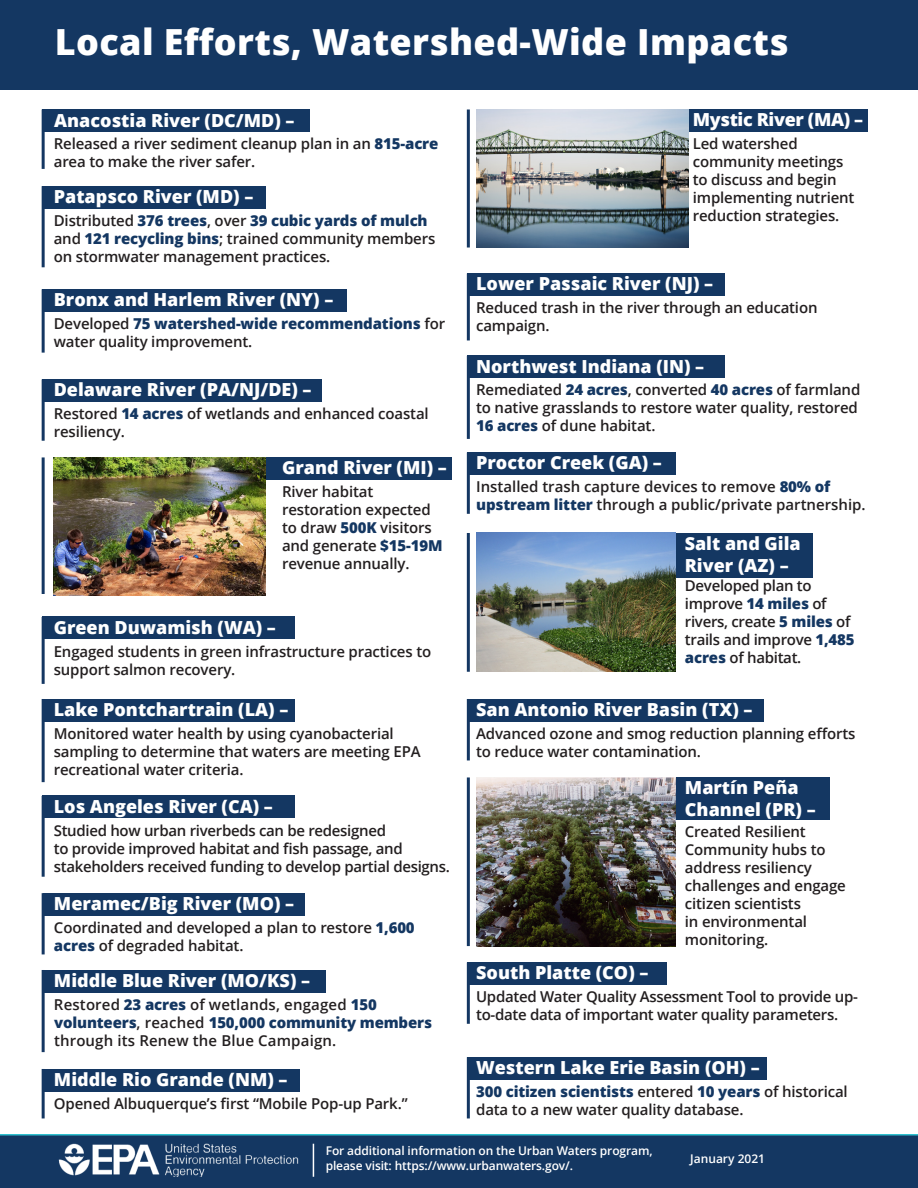
<style>
.page{position:relative;width:918px;height:1188px;background:#fff}
.page>*{position:absolute;margin:0;border:0;box-sizing:border-box;transform-origin:0 0}
.t1{font:800 36px "Open Sans";letter-spacing:.01em;color:#fff}
.t2{font:800 18px/21.6px "Open Sans";color:#fff}
.t3{font:800 18px "Open Sans";letter-spacing:-.02em;color:#fff}
.t4{font:600 15px/18px "Open Sans";letter-spacing:-.01em;color:#231f20}
.t5{font:600 15px/18px "Open Sans";letter-spacing:.01em;color:#231f20}
.t6{font:600 12px/14.4px "Open Sans";letter-spacing:-.01em;color:#fff}
.s1{font-weight:800;color:#143762}
</style>
<div class="page">
<div style="left:0;top:1135px;width:918px;height:53px;background:#143762"></div>
<hr style="left:0;top:1134px;width:918px;height:2px;background:#30c0ce">
<img style="left:58px;top:1144px;width:241px;height:33px">
<hr style="left:313px;top:1144px;width:1px;height:33px;background:#fff">
<div style="left:42px;top:186px;width:224px;height:22px;background:#143762"></div>
<div style="left:42px;top:289px;width:305px;height:22px;background:#143762"></div>
<div style="left:42px;top:379px;width:280px;height:23px;background:#143762"></div>
<div style="left:42px;top:617px;width:253px;height:22px;background:#143762"></div>
<div style="left:42px;top:699px;width:253px;height:22px;background:#143762"></div>
<div style="left:42px;top:796px;width:253px;height:22px;background:#143762"></div>
<div style="left:43px;top:893px;width:262px;height:22px;background:#143762"></div>
<div style="left:42px;top:970px;width:284px;height:22px;background:#143762"></div>
<div style="left:42px;top:1069px;width:258px;height:22px;background:#143762"></div>
<div style="left:266px;top:457px;width:186px;height:23px;background:#143762"></div>
<div style="left:670px;top:533px;width:143px;height:45px;background:#143762"></div>
<div style="left:666px;top:777px;width:163px;height:43px;background:#143762"></div>
<div style="left:42px;top:110px;width:268px;height:22px;background:#143762"></div>
<div style="left:675px;top:110px;width:193px;height:22px;background:#143762"></div>
<div style="left:467px;top:274px;width:258px;height:22px;background:#143762"></div>
<div style="left:467px;top:356px;width:258px;height:22px;background:#143762"></div>
<div style="left:467px;top:453px;width:208px;height:22px;background:#143762"></div>
<div style="left:467px;top:699px;width:297px;height:22px;background:#143762"></div>
<div style="left:467px;top:962px;width:199px;height:23px;background:#143762"></div>
<div style="left:467px;top:1057px;width:300px;height:22px;background:#143762"></div>
<div style="left:0;top:0;width:918px;height:89px;background:#143762"></div>
<img style="left:54px;top:457px;width:212px;height:138px">
<img style="left:476px;top:110px;width:212px;height:138px">
<img style="left:476px;top:777px;width:199px;height:169px">
<img style="left:476px;top:533px;width:199px;height:138px">
<hr style="left:467px;top:110px;width:3px;height:138px;background:#143762">
<hr style="left:467px;top:274px;width:3px;height:66px;background:#143762">
<hr style="left:467px;top:356px;width:3px;height:83px;background:#143762">
<hr style="left:467px;top:453px;width:3px;height:61px;background:#143762">
<hr style="left:467px;top:533px;width:3px;height:139px;background:#143762">
<hr style="left:467px;top:777px;width:3px;height:169px;background:#143762">
<hr style="left:467px;top:1057px;width:3px;height:61px;background:#143762">
<hr style="left:467px;top:962px;width:3px;height:62px;background:#143762">
<hr style="left:467px;top:699px;width:3px;height:61px;background:#143762">
<hr style="left:42px;top:110px;width:3px;height:59px;background:#143762">
<hr style="left:42px;top:186px;width:3px;height:81px;background:#143762">
<hr style="left:42px;top:289px;width:3px;height:64px;background:#143762">
<hr style="left:42px;top:379px;width:3px;height:62px;background:#143762">
<hr style="left:42px;top:457px;width:3px;height:137px;background:#143762">
<hr style="left:42px;top:617px;width:3px;height:67px;background:#143762">
<hr style="left:42px;top:699px;width:3px;height:83px;background:#143762">
<hr style="left:42px;top:796px;width:3px;height:81px;background:#143762">
<hr style="left:42px;top:893px;width:3px;height:61px;background:#143762">
<hr style="left:42px;top:970px;width:3px;height:82px;background:#143762">
<hr style="left:42px;top:1069px;width:3px;height:49px;background:#143762">
<p class="t1" style="left:55px;top:15px;width:735px">Local Efforts, Watershed-Wide Impacts</p>
<p class="t2" style="left:54px;top:109px;width:242px">Anacostia River (DC/MD) –</p>
<p class="t4" style="left:54px;top:134px;width:386px">Released a river sediment cleanup plan in an <span class="s1">815-acre </span>area to make the river safer.</p>
<p class="t2" style="left:54px;top:185px;width:201px">Patapsco River (MD) –</p>
<p class="t4" style="left:54px;top:211px;width:383px">Distributed <span class="s1">376 trees</span>, over <span class="s1">39 cubic yards of mulch </span>and <span class="s1">121 recycling bins</span>; trained community members on stormwater management practices.</p>
<p class="t2" style="left:54px;top:288px;width:281px">Bronx and Harlem River (NY) –</p>
<p class="t4" style="left:54px;top:314px;width:393px">Developed <span class="s1">75 watershed-wide recommendations</span> for water quality improvement.</p>
<p class="t2" style="left:54px;top:378px;width:259px">Delaware River (PA/NJ/DE) –</p>
<p class="t4" style="left:54px;top:404px;width:377px">Restored <span class="s1">14 acres</span> of wetlands and enhanced coastal resiliency.</p>
<p class="t2" style="left:282px;top:456px;width:166px">Grand River (MI) –</p>
<p class="t4" style="left:282px;top:482px;width:162px">River habitat restoration expected to draw <span class="s1">500K</span> visitors and generate <span class="s1">$15-19M </span>revenue annually.</p>
<p class="t2" style="left:54px;top:615px;width:224px">Green Duwamish (WA) –</p>
<p class="t4" style="left:54px;top:642px;width:379px">Engaged students in green infrastructure practices to support salmon recovery.</p>
<p class="t2" style="left:54px;top:697px;width:236px">Lake Pontchartrain (LA) –</p>
<p class="t4" style="left:54px;top:724px;width:368px">Monitored water health by using cyanobacterial sampling to determine that waters are meeting EPA recreational water criteria.</p>
<p class="t2" style="left:54px;top:794px;width:221px">Los Angeles River (CA) –</p>
<p class="t4" style="left:54px;top:821px;width:398px">Studied how urban riverbeds can be redesigned<br>to provide improved habitat and fish passage, and stakeholders received funding to develop partial designs.</p>
<p class="t2" style="left:54px;top:892px;width:242px">Meramec/Big River (MO) –</p>
<p class="t4" style="left:54px;top:918px;width:362px">Coordinated and developed a plan to restore <span class="s1">1,600 acres</span> of degraded habitat.</p>
<p class="t2" style="left:54px;top:968px;width:258px">Middle Blue River (MO/KS) –</p>
<p class="t5" style="left:54px;top:995px;width:380px">Restored <span class="s1">23 acres</span> of wetlands, engaged <span class="s1">150 volunteers</span>, reached <span class="s1">150,000 community members </span>through its Renew the Blue Campaign.</p>
<p class="t2" style="left:54px;top:1067px;width:235px">Middle Rio Grande (NM) –</p>
<p class="t4" style="left:54px;top:1094px;width:355px">Opened Albuquerque’s first “Mobile Pop-up Park.”</p>
<p class="t3" style="left:693px;top:106px;width:172px">Mystic River (MA) –</p>
<p class="t4" style="left:693px;top:134px;width:163px">Led watershed community meetings to discuss and begin implementing nutrient reduction strategies.</p>
<p class="t2" style="left:476px;top:272px;width:239px">Lower Passaic River (NJ) –</p>
<p class="t4" style="left:476px;top:299px;width:343px">Reduced trash in the river through an education campaign.</p>
<p class="t2" style="left:476px;top:354px;width:230px">Northwest Indiana (IN) –</p>
<p class="t4" style="left:476px;top:381px;width:386px">Remediated <span class="s1">24 acres</span>, converted <span class="s1">40 acres</span> of farmland to native grasslands to restore water quality, restored<br><span class="s1">16 acres</span> of dune habitat.</p>
<p class="t2" style="left:476px;top:451px;width:187px">Proctor Creek (GA) –</p>
<p class="t4" style="left:476px;top:477px;width:391px">Installed trash capture devices to remove <span class="s1">80% of upstream litter</span> through a public/private partnership.</p>
<p class="t2" style="left:685px;top:532px;width:118px">Salt and Gila</p>
<p class="t2" style="left:685px;top:554px;width:105px">River (AZ) –</p>
<p class="t4" style="left:685px;top:577px;width:171px">Developed plan to improve <span class="s1">14 miles</span> of rivers, create <span class="s1">5 miles</span> of trails and improve <span class="s1">1,485 acres</span> of habitat.</p>
<p class="t2" style="left:476px;top:698px;width:278px">San Antonio River Basin (TX) –</p>
<p class="t4" style="left:476px;top:724px;width:381px">Advanced ozone and smog reduction planning efforts to reduce water contamination.</p>
<p class="t2" style="left:685px;top:776px;width:132px">Martín Peña<br>Channel (PR) –</p>
<p class="t2" style="left:476px;top:961px;width:174px">South Platte (CO) –</p>
<p class="t4" style="left:685px;top:822px;width:163px">Created Resilient<br>Community hubs to address resiliency challenges and engage citizen scientists<br>in environmental monitoring.</p>
<p class="t4" style="left:476px;top:987px;width:383px">Updated Water Quality Assessment Tool to provide up&shy;to-date data of important water quality parameters.</p>
<p class="t2" style="left:476px;top:1056px;width:285px">Western Lake Erie Basin (OH) –</p>
<p class="t4" style="left:476px;top:1082px;width:373px"><span class="s1">300 citizen scientists</span> entered <span class="s1">10 years</span> of historical data to a new water quality database.</p>
<p class="t6" style="left:326px;top:1144px;width:328px">For additional information on the Urban Waters program, please visit: https://www.urbanwaters.gov/.</p>
<p class="t6" style="left:690px;top:1151px;width:76px">January 2021</p>
</div>
